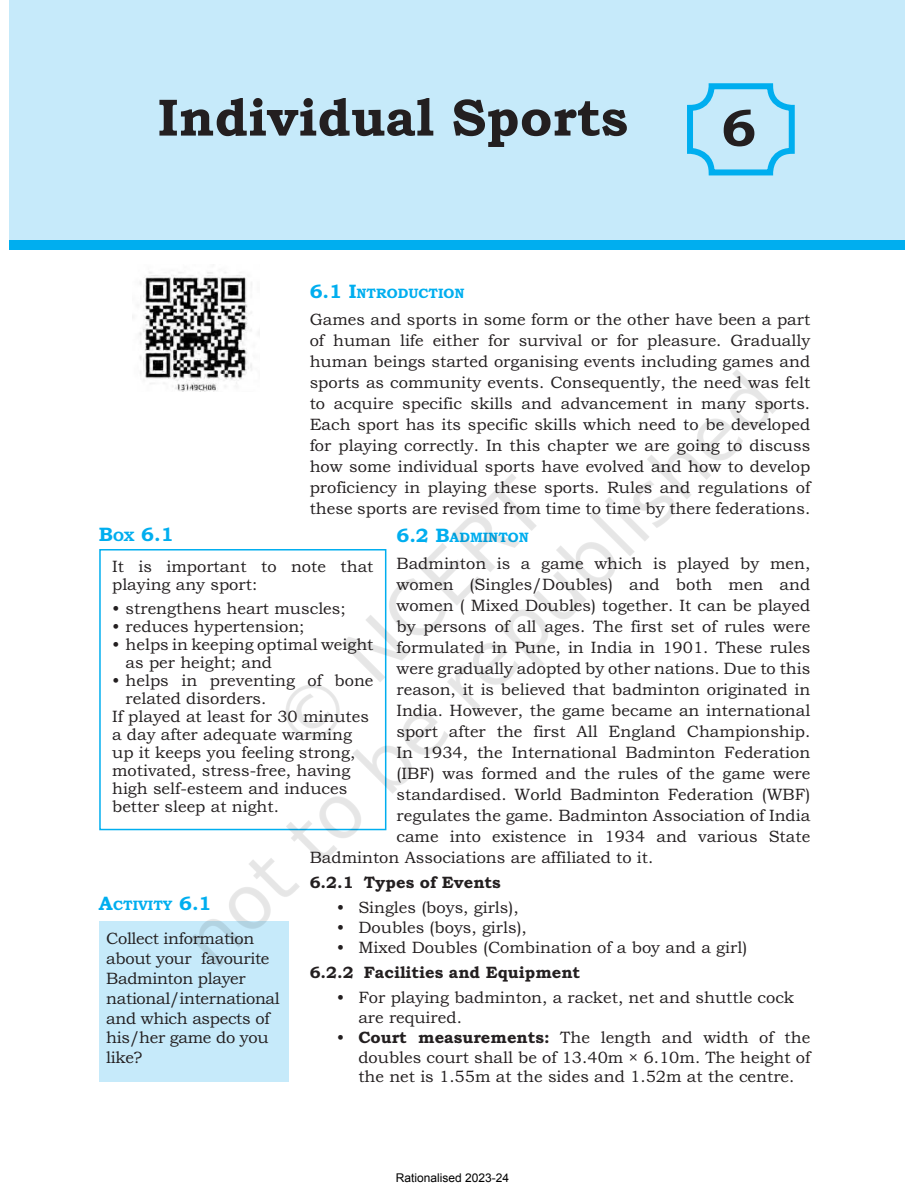
<style>
.page{position:relative;width:905px;height:1193px;background:#fff}
.page>*{position:absolute;margin:0;border:0;box-sizing:border-box;transform-origin:0 0}
.t1{font:700 52.5px "Bookman Old Style";color:#231f20}
.t2{font:700 19.5px "Bookman Old Style";color:#00aeef}
.t3{font:16.5px/21px "Bookman Old Style";color:#231f20}
.t4{font:16.5px/19.8px "Bookman Old Style";letter-spacing:-.02em;color:#231f20}
.t5{font:700 16.5px "Bookman Old Style";color:#231f20}
.t6{font:700 13.65px "Bookman Old Style";color:#00aeef}
.t7{font:12px "Arial";color:#000}
.s1{font-size:19.5px}
.s2{font-weight:700}
.s3{font-size:13.65px}
</style>
<div class="page">
<img style="left:9px;top:0;width:895px;height:1082px">
<img style="left:86px;top:293px;width:708px;height:708px">
<h1 class="t1" style="left:158px;top:86px;width:472px">Individual Sports</h1>
<h1 class="t1" style="left:721px;top:97px;width:36px">6</h1>
<p class="t6" style="left:310px;top:285px;width:156px"><span class="s1">6.1 I</span>NTRODUCTION</p>
<p class="t3" style="left:310px;top:309px;width:502px;text-align:justify">Games and sports in some form or the other have been a part of human life either for survival or for pleasure. Gradually human beings started organising events including games and sports as community events. Consequently, the need was felt to acquire specific skills and advancement in many sports.<br>Each sport has its specific skills which need to be developed for playing correctly. In this chapter we are going to discuss how some individual sports have evolved and how to develop proficiency in playing these sports. Rules and regulations of these sports are revised from time to time by there federations.</p>
<p class="t6" style="left:396px;top:529px;width:134px"><span class="s1">6.2 B</span>ADMINTON</p>
<p class="t3" style="left:396px;top:553px;width:415px">Badminton is a game which is played by men,</p>
<p class="t3" style="left:396px;top:574px;width:415px">women (Singles/Doubles) and both men and</p>
<p class="t3" style="left:396px;top:595px;width:415px">women ( Mixed Doubles) together. It can be played</p>
<p class="t3" style="left:396px;top:616px;width:415px">by persons of all ages. The first set of rules were</p>
<p class="t3" style="left:396px;top:637px;width:415px">formulated in Pune, in India in 1901. These rules</p>
<p class="t3" style="left:396px;top:658px;width:415px">were gradually adopted by other nations. Due to this</p>
<p class="t3" style="left:396px;top:679px;width:415px">reason, it is believed that badminton originated in</p>
<p class="t3" style="left:396px;top:700px;width:415px">India. However, the game became an international</p>
<p class="t3" style="left:396px;top:721px;width:415px">sport after the first All England Championship.</p>
<p class="t3" style="left:396px;top:742px;width:415px">In 1934, the International Badminton Federation</p>
<p class="t3" style="left:396px;top:763px;width:415px">(IBF) was formed and the rules of the game were</p>
<p class="t3" style="left:396px;top:784px;width:415px">standardised. World Badminton Federation (WBF)</p>
<p class="t3" style="left:396px;top:805px;width:415px">regulates the game. Badminton Association of India</p>
<p class="t3" style="left:396px;top:826px;width:415px">came into existence in 1934 and various State</p>
<p class="t3" style="left:310px;top:847px;width:345px">Badminton Associations are affiliated to it.</p>
<p class="t5" style="left:310px;top:872px;width:192px">6.2.1 Types of Events</p>
<p class="t3" style="left:337px;top:897px;width:183px">• Singles (boys, girls),</p>
<p class="t3" style="left:337px;top:917px;width:192px">• Doubles (boys, girls),</p>
<p class="t3" style="left:337px;top:937px;width:412px">• Mixed Doubles (Combination of a boy and a girl)</p>
<p class="t5" style="left:310px;top:962px;width:272px">6.2.2 Facilities and Equipment</p>
<p class="t3" style="left:358px;top:988px;width:437px;line-height:19.8px;text-indent:-22px">• For playing badminton, a racket, net and shuttle cock are required.</p>
<p class="t3" style="left:358px;top:1027px;width:453px;line-height:19.8px;text-align:justify;text-indent:-22px">• <span class="s2">Court measurements:</span> The length and width of the doubles court shall be of 13.40m × 6.10m. The height of the net is 1.55m at the sides and 1.52m at the centre.</p>
<p class="t2" style="left:99px;top:523px;width:76px">B<span class="s3">OX</span> 6.1</p>
<p class="t3" style="left:112px;top:558px;width:263px;line-height:18px">It is important to note that playing any sport:</p>
<p class="t3" style="left:112px;top:598px;width:235px">• strengthens heart muscles;</p>
<p class="t3" style="left:112px;top:616px;width:194px">• reduces hypertension;</p>
<p class="t3" style="left:126px;top:635px;width:249px;line-height:18px;text-indent:-13px">• helps in keeping optimal weight as per height; and</p>
<p class="t3" style="left:112px;top:670px;width:263px">• helps in preventing of bone</p>
<p class="t3" style="left:126px;top:688px;width:142px">related disorders.</p>
<p class="t3" style="left:112px;top:706px;width:258px">If played at least for 30 minutes</p>
<p class="t3" style="left:112px;top:724px;width:241px">a day after adequate warming</p>
<p class="t3" style="left:112px;top:742px;width:244px">up it keeps you feeling strong,</p>
<p class="t3" style="left:112px;top:760px;width:240px">motivated, stress-free, having</p>
<p class="t3" style="left:112px;top:778px;width:237px">high self-esteem and induces</p>
<p class="t3" style="left:112px;top:796px;width:168px">better sleep at night.</p>
<p class="t6" style="left:99px;top:897px;width:114px"><span class="s1">A</span>CTIVITY <span class="s1">6.1</span></p>
<p class="t4" style="left:106px;top:929px;width:175px">Collect information about your favourite<br>Badminton player national/international and which aspects of his/her game do you like?</p>
<p class="t7" style="left:395px;top:1169px;width:115px">Rationalised 2023-24</p>
</div>
